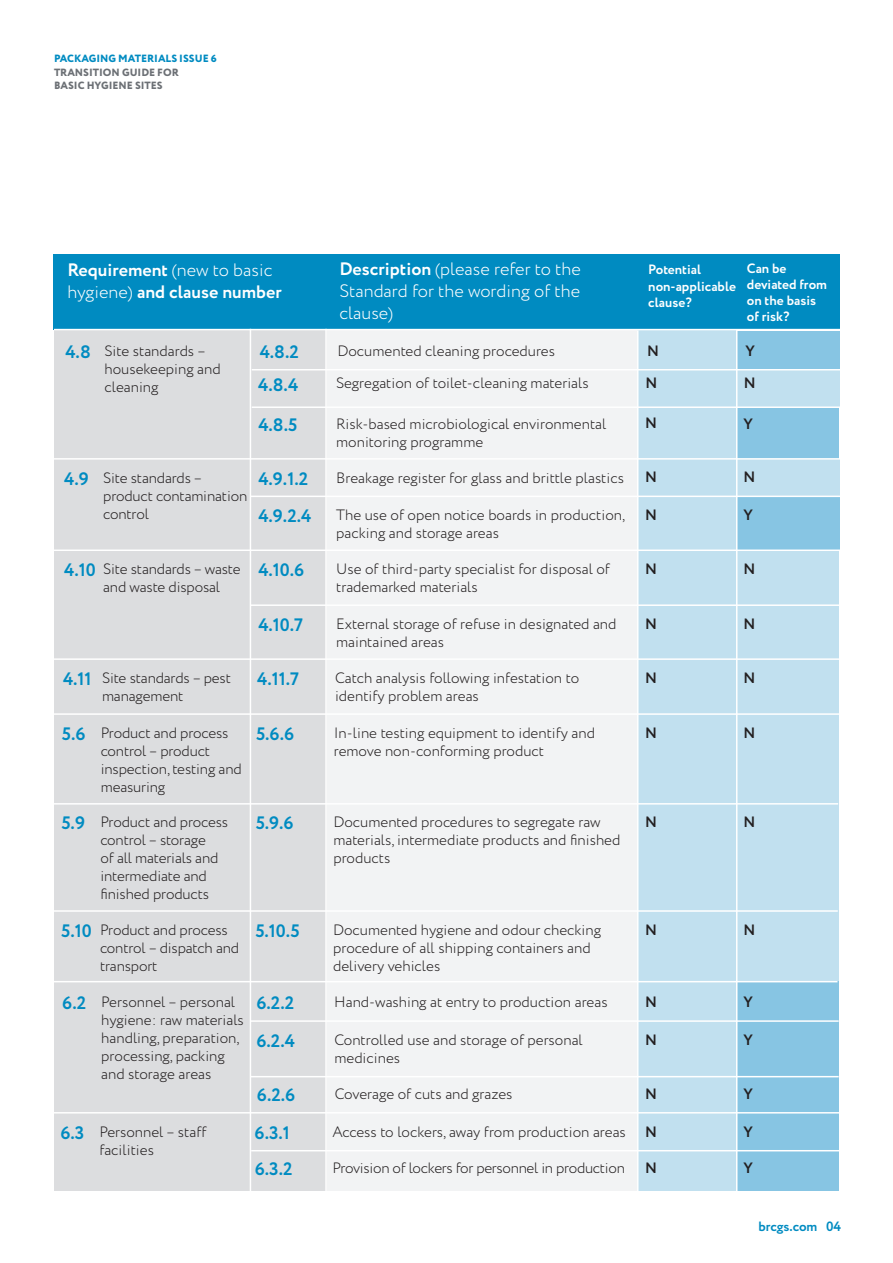
<style>
.page{position:relative;width:893px;height:1263px;background:#fff}
.page>*{position:absolute;margin:0;border:0;box-sizing:border-box;transform-origin:0 0}
.t1{font:700 18px "Circe";color:#008bc1}
.t2{font:300 18px/21.6px "Circe";color:#fff;text-align:justify}
.t3{font:700 18px/21.6px "Circe";color:#fff}
.t4{font:300 15px/18px "Circe";color:#231f20}
.t5{font:300 15px "Circe";letter-spacing:-.02em;color:#231f20}
.t6{font:700 15px "Circe";color:#231f20}
.t7{font:700 13.5px/16.2px "Circe";color:#fff}
.t8{font:700 13.5px "Circe";color:#008bc1}
.t9{font:800 10.5px/13.5px "Circe";color:#6c7075}
.t10{font:800 10.5px "Circe";color:#008bc1}
.s1{font-weight:300}
.s2{font-weight:700}
.s3{font-weight:700;font-size:18px;color:#008bc1}
</style>
<div class="page">
<div style="left:734px;top:331px;width:106px;height:39px;background:#87c5e3"></div>
<div style="left:638px;top:324px;width:99px;height:135px;background:#c1e0ef"></div>
<div style="left:737px;top:404px;width:102px;height:55px;background:#87c5e3"></div>
<div style="left:638px;top:460px;width:201px;height:36px;background:#c1e0ef"></div>
<div style="left:637px;top:497px;width:99px;height:54px;background:#c1e0ef"></div>
<div style="left:737px;top:497px;width:102px;height:54px;background:#87c5e3"></div>
<div style="left:637px;top:551px;width:202px;height:431px;background:#c1e0ef"></div>
<div style="left:637px;top:982px;width:99px;height:209px;background:#c1e0ef"></div>
<div style="left:737px;top:982px;width:102px;height:209px;background:#87c5e3"></div>
<div style="left:306px;top:300px;width:331px;height:891px;background:#f2f3f4"></div>
<div style="left:54px;top:302px;width:273px;height:889px;background:#dcdddf"></div>
<div style="left:53px;top:254px;width:787px;height:76px;background:#008bc1"></div>
<hr style="left:54px;top:329px;width:787px;height:1px;background:#fff">
<hr style="left:325px;top:329px;width:2px;height:919px;background:#fff">
<hr style="left:250px;top:329px;width:1px;height:928px;background:#fff">
<hr style="left:46px;top:458px;width:794px;height:2px;background:#fff">
<hr style="left:250px;top:496px;width:590px;height:1px;background:#fff">
<hr style="left:46px;top:549px;width:794px;height:2px;background:#fff">
<hr style="left:250px;top:604px;width:590px;height:2px;background:#fff">
<hr style="left:47px;top:713px;width:792px;height:2px;background:#fff">
<hr style="left:47px;top:658px;width:795px;height:2px;background:#fff">
<hr style="left:46px;top:803px;width:792px;height:1px;background:#fff">
<hr style="left:46px;top:910px;width:792px;height:2px;background:#fff">
<hr style="left:45px;top:981px;width:792px;height:1px;background:#fff">
<hr style="left:250px;top:1020px;width:589px;height:2px;background:#fff">
<hr style="left:250px;top:1076px;width:589px;height:1px;background:#fff">
<hr style="left:47px;top:1112px;width:792px;height:1px;background:#fff">
<hr style="left:251px;top:1150px;width:588px;height:1px;background:#fff">
<div style="left:638px;top:370px;width:202px;height:38px;background:#c1e0ef"></div>
<hr style="left:252px;top:369px;width:590px;height:1px;background:#fff">
<hr style="left:252px;top:406px;width:590px;height:2px;background:#fff">
<hr style="left:637px;top:330px;width:1px;height:927px;background:#fff">
<hr style="left:736px;top:330px;width:1px;height:927px;background:#fff">
<p class="t10" style="left:54px;top:51px;width:164px">PACKAGING MATERIALS ISSUE 6</p>
<p class="t9" style="left:54px;top:66px;width:126px">TRANSITION GUIDE FOR<br>BASIC HYGIENE SITES</p>
<p class="t3" style="left:67px;top:260px;width:216px">Requirement <span class="s1">(new to basic hygiene)</span> and clause number</p>
<p class="t2" style="left:339px;top:259px;width:243px"><span class="s2">Description</span> (please refer to the Standard for the wording of the clause)</p>
<p class="t4" style="left:104px;top:342px;width:118px;text-indent:-39px"><span class="s3">4.8</span> Site standards – housekeeping and cleaning</p>
<p class="t1" style="left:260px;top:340px;width:41px">4.8.2</p>
<p class="t4" style="left:337px;top:342px;width:219px">Documented cleaning procedures</p>
<p class="t1" style="left:258px;top:372px;width:41px">4.8.4</p>
<p class="t4" style="left:336px;top:375px;width:254px">Segregation of toilet-cleaning materials</p>
<p class="t7" style="left:648px;top:262px;width:89px">Potential non-applicable clause?</p>
<p class="t7" style="left:747px;top:261px;width:82px">Can be deviated from on the basis of risk?</p>
<p class="t6" style="left:647px;top:341px;width:13px">N</p>
<p class="t6" style="left:746px;top:341px;width:11px">Y</p>
<p class="t6" style="left:645px;top:373px;width:13px">N</p>
<p class="t6" style="left:744px;top:373px;width:13px">N</p>
<p class="t1" style="left:258px;top:412px;width:40px">4.8.5</p>
<p class="t6" style="left:645px;top:413px;width:13px">N</p>
<p class="t6" style="left:744px;top:413px;width:11px">Y</p>
<p class="t4" style="left:336px;top:415px;width:272px">Risk-based microbiological environmental monitoring programme</p>
<p class="t4" style="left:103px;top:469px;width:146px;text-indent:-39px"><span class="s3">4.9</span> Site standards – product contamination control</p>
<p class="t1" style="left:258px;top:466px;width:51px">4.9.1.2</p>
<p class="t4" style="left:336px;top:469px;width:289px">Breakage register for glass and brittle plastics</p>
<p class="t4" style="left:336px;top:506px;width:290px">The use of open notice boards in production, packing and storage areas</p>
<p class="t1" style="left:258px;top:504px;width:54px">4.9.2.4</p>
<p class="t6" style="left:645px;top:467px;width:13px">N</p>
<p class="t6" style="left:744px;top:467px;width:13px">N</p>
<p class="t6" style="left:645px;top:505px;width:13px">N</p>
<p class="t6" style="left:744px;top:505px;width:11px">Y</p>
<p class="t4" style="left:103px;top:560px;width:139px;text-indent:-39px"><span class="s3">4.10</span> Site standards – waste and waste disposal</p>
<p class="t4" style="left:336px;top:560px;width:275px">Use of third-party specialist for disposal of trademarked materials</p>
<p class="t1" style="left:258px;top:558px;width:47px">4.10.6</p>
<p class="t6" style="left:645px;top:559px;width:13px">N</p>
<p class="t6" style="left:744px;top:559px;width:13px">N</p>
<p class="t1" style="left:258px;top:613px;width:46px">4.10.7</p>
<p class="t4" style="left:336px;top:615px;width:282px">External storage of refuse in designated and maintained areas</p>
<p class="t6" style="left:645px;top:614px;width:13px">N</p>
<p class="t6" style="left:744px;top:614px;width:13px">N</p>
<p class="t4" style="left:63px;top:669px;width:169px;text-align:center"><span class="s3">4.11</span> Site standards – pest management</p>
<p class="t4" style="left:335px;top:669px;width:246px">Catch analysis following infestation to identify problem areas</p>
<p class="t1" style="left:257px;top:667px;width:43px">4.11.7</p>
<p class="t6" style="left:645px;top:668px;width:13px">N</p>
<p class="t6" style="left:744px;top:668px;width:13px">N</p>
<p class="t4" style="left:101px;top:724px;width:143px;text-indent:-39px"><span class="s3">5.6</span> Product and process control – product inspection, testing and measuring</p>
<p class="t4" style="left:334px;top:724px;width:263px">In-line testing equipment to identify and remove non-conforming product</p>
<p class="t1" style="left:256px;top:722px;width:40px">5.6.6</p>
<p class="t6" style="left:645px;top:722px;width:13px">N</p>
<p class="t6" style="left:744px;top:723px;width:13px">N</p>
<p class="t4" style="left:100px;top:813px;width:129px;text-indent:-39px"><span class="s3">5.9</span> Product and process control – storage<br>of all materials and intermediate and finished products</p>
<p class="t4" style="left:333px;top:813px;width:289px">Documented procedures to segregate raw materials, intermediate products and finished products</p>
<p class="t1" style="left:256px;top:811px;width:40px">5.9.6</p>
<p class="t6" style="left:645px;top:811px;width:13px">N</p>
<p class="t6" style="left:744px;top:812px;width:13px">N</p>
<p class="t4" style="left:100px;top:921px;width:141px;text-indent:-39px"><span class="s3">5.10</span> Product and process control – dispatch and transport</p>
<p class="t4" style="left:333px;top:921px;width:270px">Documented hygiene and odour checking procedure of all shipping containers and delivery vehicles</p>
<p class="t1" style="left:255px;top:919px;width:46px">5.10.5</p>
<p class="t6" style="left:645px;top:919px;width:13px">N</p>
<p class="t6" style="left:744px;top:919px;width:13px">N</p>
<p class="t4" style="left:101px;top:993px;width:144px;text-indent:-39px"><span class="s3">6.2</span> Personnel – personal hygiene: raw materials handling, preparation, processing, packing and storage areas</p>
<p class="t1" style="left:257px;top:991px;width:39px">6.2.2</p>
<p class="t4" style="left:334px;top:993px;width:275px">Hand-washing at entry to production areas</p>
<p class="t4" style="left:334px;top:1031px;width:250px">Controlled use and storage of personal medicines</p>
<p class="t1" style="left:257px;top:1029px;width:40px">6.2.4</p>
<p class="t6" style="left:645px;top:992px;width:13px">N</p>
<p class="t6" style="left:744px;top:992px;width:11px">Y</p>
<p class="t6" style="left:645px;top:1030px;width:13px">N</p>
<p class="t6" style="left:744px;top:1030px;width:11px">Y</p>
<p class="t1" style="left:257px;top:1083px;width:40px">6.2.6</p>
<p class="t4" style="left:335px;top:1085px;width:179px">Coverage of cuts and grazes</p>
<p class="t4" style="left:99px;top:1123px;width:109px;text-indent:-39px"><span class="s3">6.3</span> Personnel – staff facilities</p>
<p class="t1" style="left:255px;top:1121px;width:37px">6.3.1</p>
<p class="t4" style="left:332px;top:1123px;width:295px">Access to lockers, away from production areas</p>
<p class="t1" style="left:255px;top:1157px;width:39px">6.3.2</p>
<p class="t5" style="left:333px;top:1158px;width:294px">Provision of lockers for personnel in production</p>
<p class="t6" style="left:645px;top:1084px;width:13px">N</p>
<p class="t6" style="left:744px;top:1084px;width:11px">Y</p>
<p class="t6" style="left:645px;top:1121px;width:13px">N</p>
<p class="t6" style="left:744px;top:1121px;width:11px">Y</p>
<p class="t6" style="left:645px;top:1158px;width:13px">N</p>
<p class="t6" style="left:744px;top:1158px;width:11px">Y</p>
<p class="t8" style="left:758px;top:1217px;width:84px">brcgs.com 04</p>
</div>
